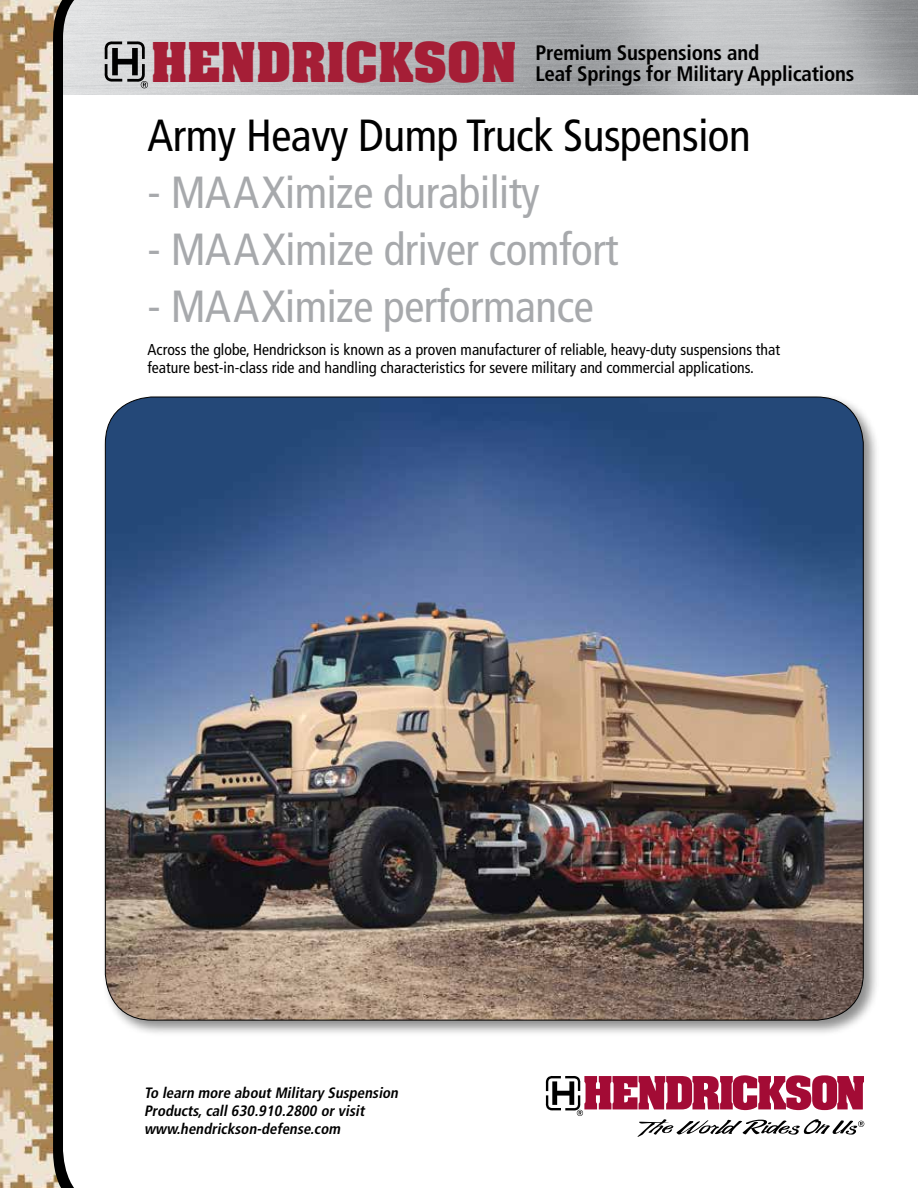
<style>
.page{position:relative;width:918px;height:1188px;background:#fff}
.page>*{position:absolute;margin:0;border:0;box-sizing:border-box;transform-origin:0 0}
.t1{font:700 46.65px "Aachen Std";color:#a51e36}
.t2{font:condensed 45px "Frutiger LT Std";letter-spacing:-.01em;color:#a7a9ac}
.t3{font:condensed 45px "Frutiger LT Std";letter-spacing:-.01em;color:#000}
.t4{font:700 condensed 21px/21px "Frutiger LT Std";letter-spacing:-.01em;color:#000}
.t5{font:condensed 15.75px/18px "Frutiger LT Std";color:#000}
.t6{font:italic 700 condensed 15px/18px "Frutiger LT Std";color:#000}
</style>
<div class="page">
<svg style="left:92px;top:0;width:8px;height:95px"></svg>
<svg style="left:62px;top:0;width:30px;height:1188px"></svg>
<img style="left:0;top:0;width:62px;height:1188px">
<svg style="left:546px;top:1075px;width:318px;height:62px"></svg>
<div style="left:102px;top:393px;width:778px;height:644px;background:#000;opacity:.45"></div>
<img style="left:105px;top:397px;width:758px;height:623px">
<svg style="left:105px;top:41px;width:43px;height:47px;background:#898a8b"></svg>
<h1 class="t1" style="left:151px;top:29px;width:368px">HENDRICKSON</h1>
<h3 class="t4" style="left:535px;top:43px;width:321px">Premium Suspensions and<br>Leaf Springs for Military Applications</h3>
<h2 class="t3" style="left:148px;top:110px;width:605px">Army Heavy Dump Truck Suspension</h2>
<h2 class="t2" style="left:148px;top:167px;width:394px">- MAAXimize durability</h2>
<h2 class="t2" style="left:148px;top:224px;width:473px">- MAAXimize driver comfort</h2>
<h2 class="t2" style="left:148px;top:281px;width:448px">- MAAXimize performance</h2>
<p class="t5" style="left:148px;top:341px;width:634px">Across the globe, Hendrickson is known as a proven manufacturer of reliable, heavy-duty suspensions that feature best-in-class ride and handling characteristics for severe military and commercial applications.</p>
<p class="t6" style="left:144px;top:1084px;width:259px">To learn more aboutMilitary Suspension<br>Products,call630.910.2800 orvisit www.hendrickson-defense.com</p>
</div>
